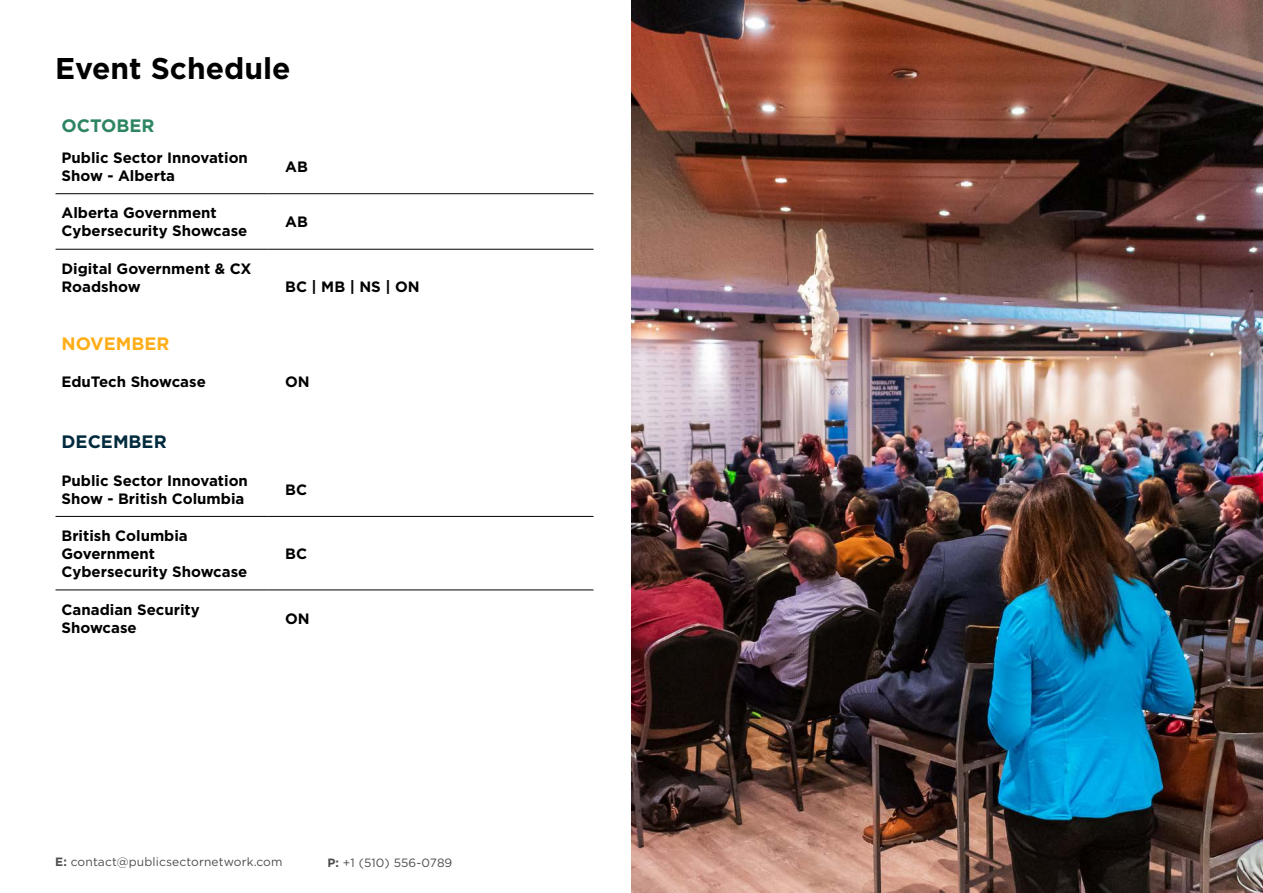
<style>
.page{position:relative;width:1263px;height:893px;background:#fff}
.page>*{position:absolute;margin:0;border:0;box-sizing:border-box;transform-origin:0 0}
.t1{font:700 30px "Gotham";color:#000}
.t2{font:700 18px "Gotham";color:#ffae17}
.t3{font:700 18px "Gotham";color:#002a3d}
.t4{font:700 18px "Gotham";color:#2d8561}
.t5{font:700 15px/18px "Gotham";color:#000}
.t6{font:12px "Gotham";letter-spacing:.01em;color:#4d4d4f}
.s1{font-weight:700}
</style>
<div class="page">
<hr style="left:56px;top:193px;width:212px;height:1px;background:#000">
<hr style="left:268px;top:193px;width:325px;height:1px;background:#000">
<hr style="left:56px;top:249px;width:212px;height:1px;background:#000">
<hr style="left:268px;top:249px;width:325px;height:1px;background:#000">
<hr style="left:56px;top:516px;width:212px;height:1px;background:#000">
<hr style="left:268px;top:516px;width:325px;height:1px;background:#000">
<hr style="left:56px;top:590px;width:212px;height:1px;background:#000">
<hr style="left:268px;top:590px;width:325px;height:1px;background:#000">
<img style="left:631px;top:0;width:632px;height:893px">
<h1 class="t1" style="left:55px;top:49px;width:237px">Event Schedule</h1>
<p class="t4" style="left:62px;top:114px;width:95px">OCTOBER</p>
<p class="t5" style="left:62px;top:149px;width:188px">Public Sector Innovation<br>Show - Alberta</p>
<p class="t5" style="left:285px;top:158px;width:24px">AB</p>
<p class="t5" style="left:62px;top:204px;width:187px">Alberta Government<br>Cybersecurity Showcase</p>
<p class="t5" style="left:285px;top:213px;width:24px">AB</p>
<p class="t5" style="left:62px;top:260px;width:192px">Digital Government &amp; CX<br>Roadshow</p>
<p class="t5" style="left:285px;top:278px;width:136px">BC | MB | NS | ON</p>
<p class="t2" style="left:62px;top:332px;width:109px">NOVEMBER</p>
<p class="t5" style="left:62px;top:373px;width:146px">EduTech Showcase</p>
<p class="t5" style="left:285px;top:373px;width:26px">ON</p>
<p class="t3" style="left:62px;top:430px;width:107px">DECEMBER</p>
<p class="t5" style="left:62px;top:471px;width:188px">Public Sector Innovation<br>Show - British Columbia</p>
<p class="t5" style="left:285px;top:480px;width:23px">BC</p>
<p class="t5" style="left:62px;top:527px;width:187px">British Columbia<br>Government<br>Cybersecurity Showcase</p>
<p class="t5" style="left:285px;top:545px;width:23px">BC</p>
<p class="t5" style="left:62px;top:600px;width:140px">Canadian Security<br>Showcase</p>
<p class="t5" style="left:285px;top:609px;width:26px">ON</p>
<p class="t6" style="left:55px;top:854px;width:229px"><span class="s1">E:</span> contact@publicsectornetwork.com</p>
<p class="t6" style="left:327px;top:855px;width:126px"><span class="s1">P:</span> +1 (510) 556-0789</p>
</div>
